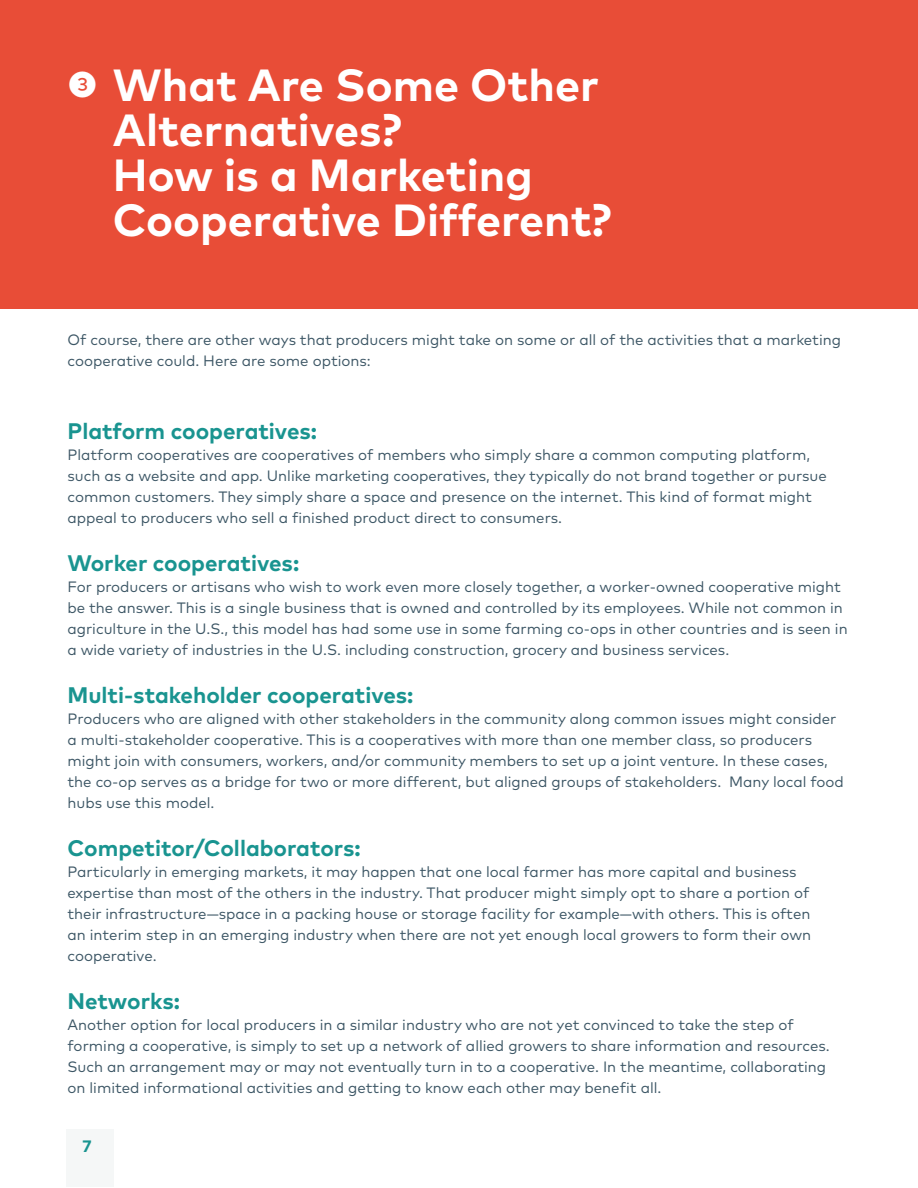
<style>
.page{position:relative;width:918px;height:1188px;background:#fff}
.page>*{position:absolute;margin:0;border:0;box-sizing:border-box;transform-origin:0 0}
.t1{font:700 45px/45px "Mark OT";color:#fff}
.t2{font:30px "Mark OT";color:#fff}
.Secondary_Titles{font:700 22.5px "Mark OT";color:#199490}
.t3{font:700 16.5px "Mark OT";color:#199490}
.Body{font:15px/21px "Mark OT";color:#3c5665}
.Secondary_Titles-2{font:15px/21px "Mark OT";color:#3c5665}
</style>
<div class="page">
<div style="left:66px;top:1129px;width:47px;height:58px;background:#f5f7f7"></div>
<div style="left:0;top:0;width:918px;height:309px;background:#e84d37"></div>
<p class="t2" style="left:67px;top:66px;width:32px">❸</p>
<p class="t1" style="left:113px;top:61px;width:488px">What Are Some Other<br>Alternatives?</p>
<p class="t1" style="left:113px;top:151px;width:500px">How is a Marketing<br>Cooperative Different?</p>
<p class="Secondary_Titles-2" style="left:68px;top:329px;width:775px">Of course, there are other ways that producers might take on some or all of the activities that a marketing cooperative could. Here are some options:</p>
<p class="Secondary_Titles" style="left:68px;top:416px;width:251px">Platform cooperatives:</p>
<p class="Body" style="left:68px;top:444px;width:761px">Platform cooperatives are cooperatives of members who simply share a common computing platform, such as a website and app. Unlike marketing cooperatives, they typically do not brand together or pursue common customers. They simply share a space and presence on the internet. This kind of format might appeal to producers who sell a finished product direct to consumers.</p>
<p class="Secondary_Titles" style="left:68px;top:548px;width:233px">Worker cooperatives:</p>
<p class="Body" style="left:68px;top:576px;width:782px">For producers or artisans who wish to work even more closely together, a worker-owned cooperative might be the answer. This is a single business that is owned and controlled by its employees. While not common in agriculture in the U.S., this model has had some use in some farming co-ops in other countries and is seen in a wide variety of industries in the U.S. including construction, grocery and business services.</p>
<p class="Secondary_Titles" style="left:68px;top:680px;width:348px">Multi-stakeholder cooperatives:</p>
<p class="Body" style="left:68px;top:708px;width:778px">Producers who are aligned with other stakeholders in the community along common issues might consider a multi-stakeholder cooperative. This is a cooperatives with more than one member class, so producers might join with consumers, workers, and/or community members to set up a joint venture. In these cases, the co-op serves as a bridge for two or more different, but aligned groups of stakeholders. Many local food hubs use this model.</p>
<p class="Secondary_Titles" style="left:68px;top:833px;width:295px">Competitor/Collaborators:</p>
<p class="Body" style="left:68px;top:861px;width:745px">Particularly in emerging markets, it may happen that one local farmer has more capital and business expertise than most of the others in the industry. That producer might simply opt to share a portion of their infrastructure—space in a packing house or storage facility for example—with others. This is often an interim step in an emerging industry when there are not yet enough local growers to form their own cooperative.</p>
<p class="Secondary_Titles" style="left:68px;top:986px;width:114px">Networks:</p>
<p class="Body" style="left:68px;top:1014px;width:764px">Another option for local producers in a similar industry who are not yet convinced to take the step of forming a cooperative, is simply to set up a network of allied growers to share information and resources.<br>Such an arrangement may or may not eventually turn in to a cooperative. In the meantime, collaborating on limited informational activities and getting to know each other may benefit all.</p>
<p class="t3" style="left:82px;top:1135px;width:11px">7</p>
</div>
